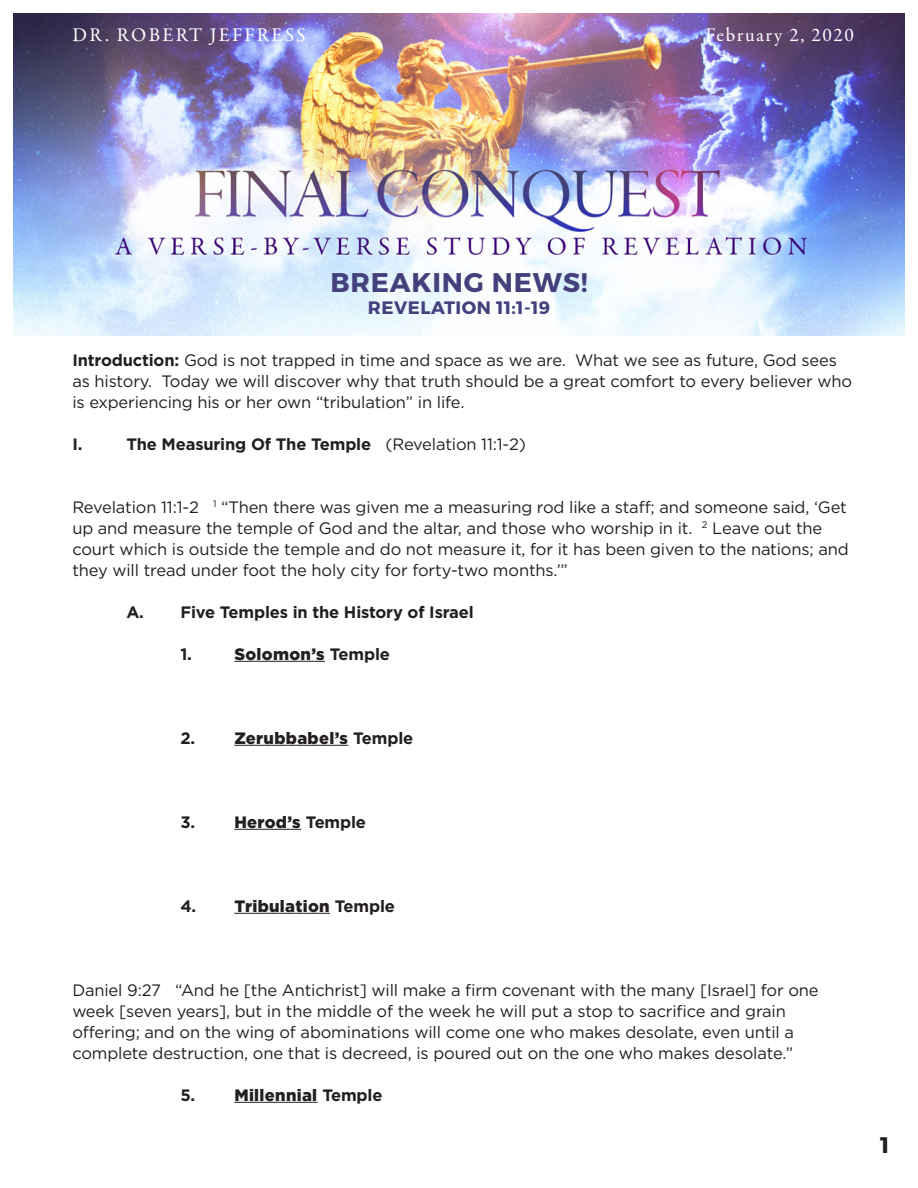
<style>
.page{position:relative;width:918px;height:1188px;background:#fff}
.page>*{position:absolute;margin:0;border:0;box-sizing:border-box;transform-origin:0 0}
.t1{font:700 27px "Montserrat";letter-spacing:.03em;color:#44407c}
.t2{font:700 22.5px "Montserrat";color:#231f20}
.t3{font:19.5px "Garamond Premr Pro";letter-spacing:.11em;color:#fff}
.t4{font:19.5px "Garamond Premr Pro";letter-spacing:.08em;color:#fff}
.t5{font:700 18px "Montserrat";letter-spacing:.03em;color:#44407c}
.t6{font:16.5px/21px "Gotham";letter-spacing:-.01em;color:#231f20}
.t7{font:700 16.5px "Gotham";letter-spacing:-.01em;color:#231f20}
.t8{font:900 16.5px "Gotham";letter-spacing:.02em;color:#231f20}
.s1{font-weight:700}
.s2{font-weight:400}
.s3{font-weight:900}
</style>
<div class="page">
<hr style="left:234px;top:661px;width:91px;height:1px;background:#231f20">
<hr style="left:234px;top:745px;width:114px;height:1px;background:#231f20">
<hr style="left:234px;top:829px;width:67px;height:1px;background:#231f20">
<hr style="left:234px;top:913px;width:96px;height:1px;background:#231f20">
<hr style="left:234px;top:1102px;width:84px;height:1px;background:#231f20">
<img style="left:14px;top:14px;width:890px;height:322px">
<p class="t3" style="left:72px;top:23px;width:235px">DR. ROBERT JEFFRESS</p>
<p class="t4" style="left:705px;top:23px;width:150px">February 2, 2020</p>
<p class="t1" style="left:331px;top:266px;width:259px">BREAKING NEWS!</p>
<p class="t5" style="left:368px;top:296px;width:184px">REVELATION 11:1-19</p>
<p class="t6" style="left:72px;top:349px;width:781px"><span class="s1">Introduction:</span> God is not trapped in time and space as we are. What we see as future, God sees as history. Today we will discover why that truth should be a great comfort to every believer who is experiencing his or her own “tribulation” in life.</p>
<p class="t7" style="left:72px;top:433px;width:12px">I.</p>
<p class="t7" style="left:126px;top:433px;width:401px">The Measuring Of The Temple <span class="s2">(Revelation 11:1-2)</span></p>
<p class="t6" style="left:72px;top:496px;width:778px">Revelation 11:1-2 <sup>1</sup> “Then there was given me a measuring rod like a staff; and someone said, ‘Get up and measure the temple of God and the altar, and those who worship in it. <sup>2</sup> Leave out the court which is outside the temple and do not measure it, for it has been given to the nations; and they will tread under foot the holy city for forty-two months.’”</p>
<p class="t7" style="left:126px;top:601px;width:349px">A. Five Temples in the History of Israel</p>
<p class="t7" style="left:180px;top:643px;width:13px">1.</p>
<p class="t8" style="left:234px;top:642px;width:157px">Solomon’s <span class="s1">Temple</span></p>
<p class="t8" style="left:180px;top:726px;width:234px"><span class="s1">2.</span> Zerubbabel’s <span class="s1">Temple</span></p>
<p class="t7" style="left:180px;top:811px;width:187px">3. <span class="s3">Herod’s</span> Temple</p>
<p class="t8" style="left:180px;top:894px;width:216px"><span class="s1">4.</span> Tribulation <span class="s1">Temple</span></p>
<p class="t6" style="left:72px;top:979px;width:748px">Daniel 9:27 “And he [the Antichrist] will make a firm covenant with the many [Israel] for one week [seven years], but in the middle of the week he will put a stop to sacrifice and grain offering; and on the wing of abominations will come one who makes desolate, even until a complete destruction, one that is decreed, is poured out on the one who makes desolate.”</p>
<p class="t8" style="left:180px;top:1083px;width:204px"><span class="s1">5.</span> Millennial <span class="s1">Temple</span></p>
<p class="t2" style="left:880px;top:1131px;width:11px">1</p>
</div>
